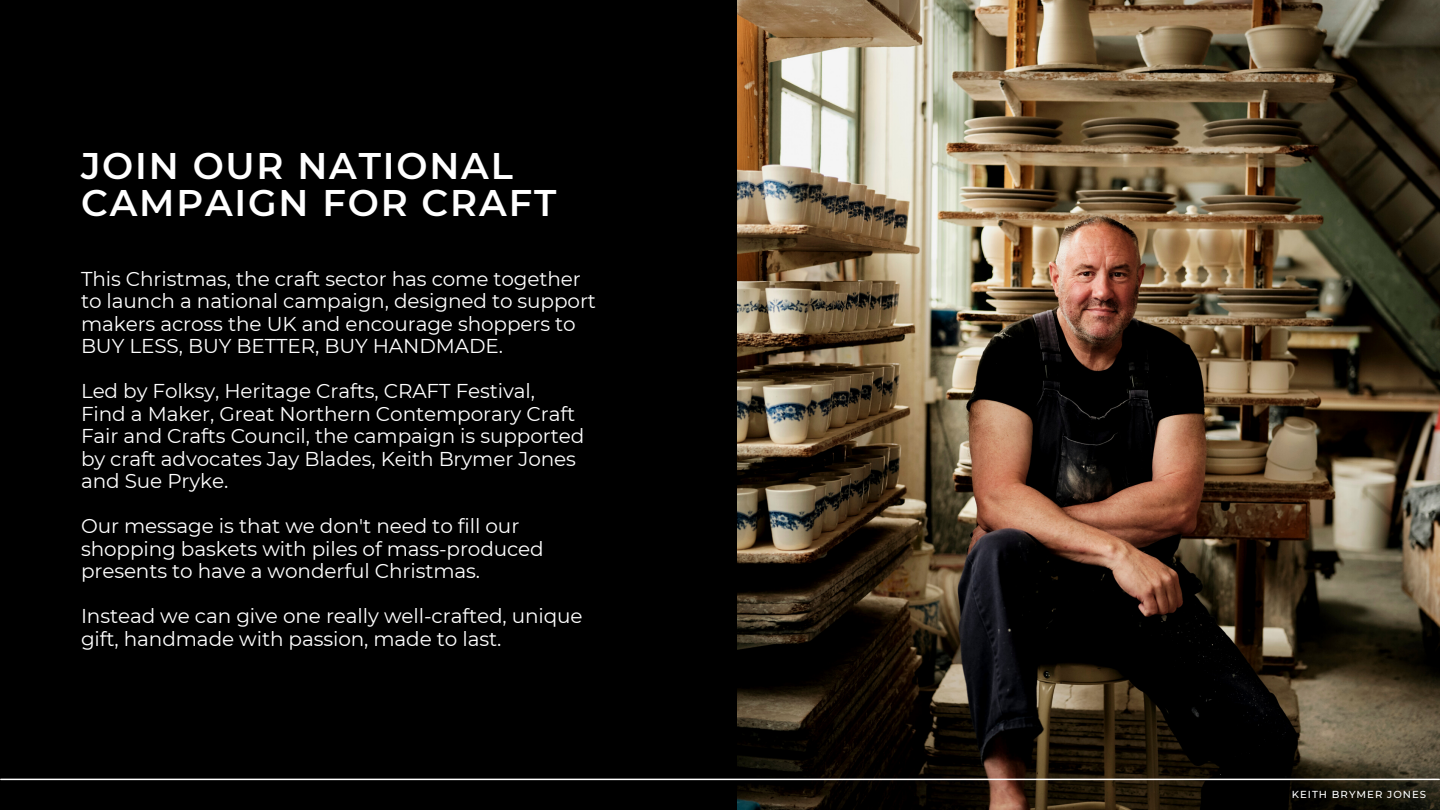
<style>
.page{position:relative;width:1440px;height:810px;background:#000}
.page>*{position:absolute;margin:0;border:0;box-sizing:border-box;transform-origin:0 0}
.t1{font:600 37px/36.8px "Montserrat";letter-spacing:.05em;color:#fff}
.t2{font:20px/22.5px "Montserrat";letter-spacing:-.005em;color:#fff}
.t3{font:500 10.1px "Montserrat";letter-spacing:.1em;color:#fff}
</style>
<div class="page">
<img style="left:737px;top:0;width:703px;height:810px">
<hr style="left:1px;top:779px;width:1438px;height:1px;background:#fff">
<h1 class="t1" style="left:81px;top:148px;width:477px">JOIN OUR NATIONAL<br>CAMPAIGN FOR CRAFT</h1>
<p class="t2" style="left:81px;top:267px;width:517px">This Christmas, the craft sector has come together to launch a national campaign, designed to support makers across the UK and encourage shoppers to BUY LESS, BUY BETTER, BUY HANDMADE.</p>
<p class="t2" style="left:81px;top:380px;width:505px">Led by Folksy, Heritage Crafts, CRAFT Festival, Find a Maker, Great Northern Contemporary Craft Fair and Crafts Council, the campaign is supported by craft advocates Jay Blades, Keith Brymer Jones and Sue Pryke.</p>
<p class="t2" style="left:81px;top:515px;width:464px">Our message is that we don't need to fill our shopping baskets with piles of mass-produced presents to have a wonderful Christmas.</p>
<p class="t2" style="left:81px;top:605px;width:503px">Instead we can give one really well-crafted, unique gift, handmade with passion, made to last.</p>
<p class="t3" style="left:1292px;top:789px;width:136px">KEITH BRYMER JONES</p>
</div>
